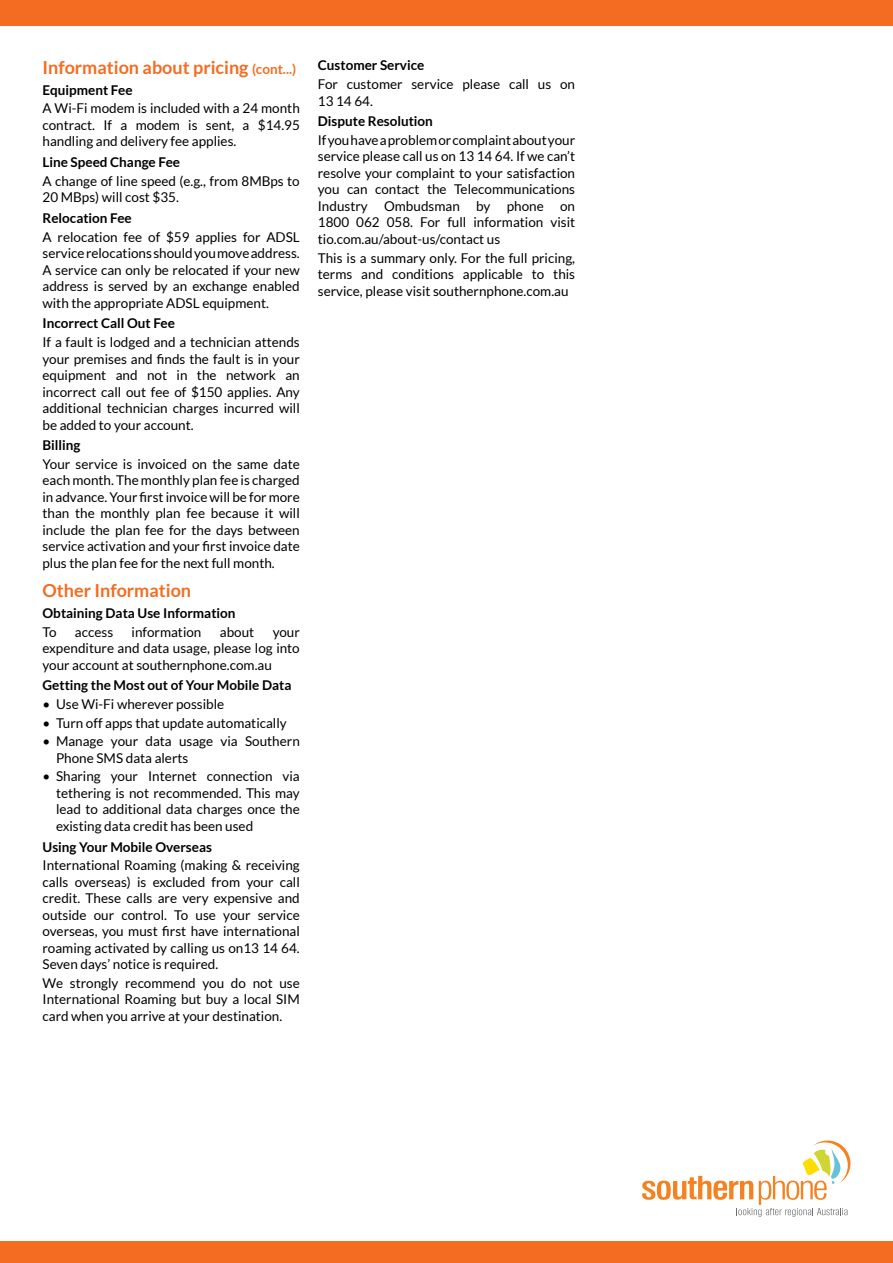
<style>
.page{position:relative;width:893px;height:1263px;background:#fff}
.page>*{position:absolute;margin:0;border:0;box-sizing:border-box;transform-origin:0 0}
.t1{font:700 18px "Lato";color:#f36c21}
.t2{font:13.5px/16.5px "Lato";color:#000;text-align:justify}
.t3{font:700 13.5px "Lato";color:#000}
.s1{font-size:13.5px}
</style>
<div class="page">
<div style="left:0;top:0;width:893px;height:26px;background:#f36c21"></div>
<div style="left:0;top:1242px;width:893px;height:21px;background:#f36c21"></div>
<svg style="left:642px;top:1140px;width:208px;height:77px"></svg>
<h1 class="t1" style="left:43px;top:57px;width:255px">Information about pricing <span class="s1">(cont...)</span></h1>
<p class="t3" style="left:43px;top:82px;width:92px">Equipment Fee</p>
<p class="t2" style="left:43px;top:100px;width:259px">A Wi-Fi modem is included with a 24 month contract. If a modem is sent, a $14.95 handling and delivery fee applies.</p>
<p class="t3" style="left:43px;top:154px;width:139px">Line Speed Change Fee</p>
<p class="t2" style="left:43px;top:173px;width:259px">A change of line speed (e.g., from 8MBps to<br>20 MBps) will cost $35.</p>
<p class="t3" style="left:43px;top:210px;width:91px">Relocation Fee</p>
<p class="t2" style="left:43px;top:228px;width:259px">A relocation fee of $59 applies for ADSL service relocations should you move address.<br>A service can only be relocated if your new address is served by an exchange enabled with the appropriate ADSL equipment.</p>
<p class="t3" style="left:43px;top:316px;width:134px">Incorrect Call Out Fee</p>
<p class="t2" style="left:43px;top:334px;width:259px">If a fault is lodged and a technician attends your premises and finds the fault is in your equipment and not in the network an incorrect call out fee of $150 applies. Any additional technician charges incurred will be added to your account.</p>
<p class="t3" style="left:43px;top:438px;width:40px">Billing</p>
<p class="t2" style="left:43px;top:456px;width:259px">Your service is invoiced on the same date each month. The monthly plan fee is charged in advance. Your first invoice will be for more than the monthly plan fee because it will include the plan fee for the days between service activation and your first invoice date plus the plan fee for the next full month.</p>
<h1 class="t1" style="left:43px;top:580px;width:150px">Other Information</h1>
<p class="t3" style="left:43px;top:605px;width:195px">Obtaining Data Use Information</p>
<p class="t2" style="left:43px;top:623px;width:16px">To</p>
<p class="t2" style="left:75px;top:623px;width:40px">access</p>
<p class="t2" style="left:132px;top:623px;width:71px">information</p>
<p class="t2" style="left:220px;top:623px;width:36px">about</p>
<p class="t2" style="left:43px;top:623px;width:259px;text-indent:230px">your expenditure and data usage, please log into your account at southernphone.com.au</p>
<p class="t3" style="left:43px;top:678px;width:250px">Getting the Most out of Your Mobile Data</p>
<p class="t2" style="left:43px;top:696px;width:183px">• Use Wi-Fi wherever possible</p>
<p class="t2" style="left:43px;top:714px;width:246px">• Turn off apps that update automatically</p>
<p class="t2" style="left:56px;top:733px;width:245px;text-indent:-13px">• Manage your data usage via Southern<br>Phone SMS data alerts</p>
<p class="t2" style="left:56px;top:768px;width:245px;text-indent:-13px">• Sharing your Internet connection via tethering is not recommended. This may lead to additional data charges once the existing data credit has been used</p>
<p class="t3" style="left:43px;top:839px;width:171px">Using Your Mobile Overseas</p>
<p class="t2" style="left:43px;top:857px;width:259px">International Roaming (making &amp; receiving calls overseas) is excluded from your call credit. These calls are very expensive and outside our control. To use your service overseas, you must first have international roaming activated by calling us on13 14 64.<br>Seven days’ notice is required.</p>
<p class="t2" style="left:43px;top:975px;width:259px">We strongly recommend you do not use International Roaming but buy a local SIM card when you arrive at your destination.</p>
<p class="t3" style="left:318px;top:58px;width:108px">Customer Service</p>
<p class="t2" style="left:318px;top:76px;width:259px">For customer service please call us on<br>13 14 64.</p>
<p class="t3" style="left:318px;top:114px;width:117px">Dispute Resolution</p>
<p class="t2" style="left:318px;top:132px;width:259px">If you have a problem or complaint about your service please call us on 13 14 64. If we can’t resolve your complaint to your satisfaction you can contact the Telecommunications Industry Ombudsman by phone on 1800 062 058. For full information visit tio.com.au/about-us/contact us</p>
<p class="t2" style="left:318px;top:249px;width:259px">This is a summary only. For the full pricing, terms and conditions applicable to this service, please visit southernphone.com.au</p>
</div>
